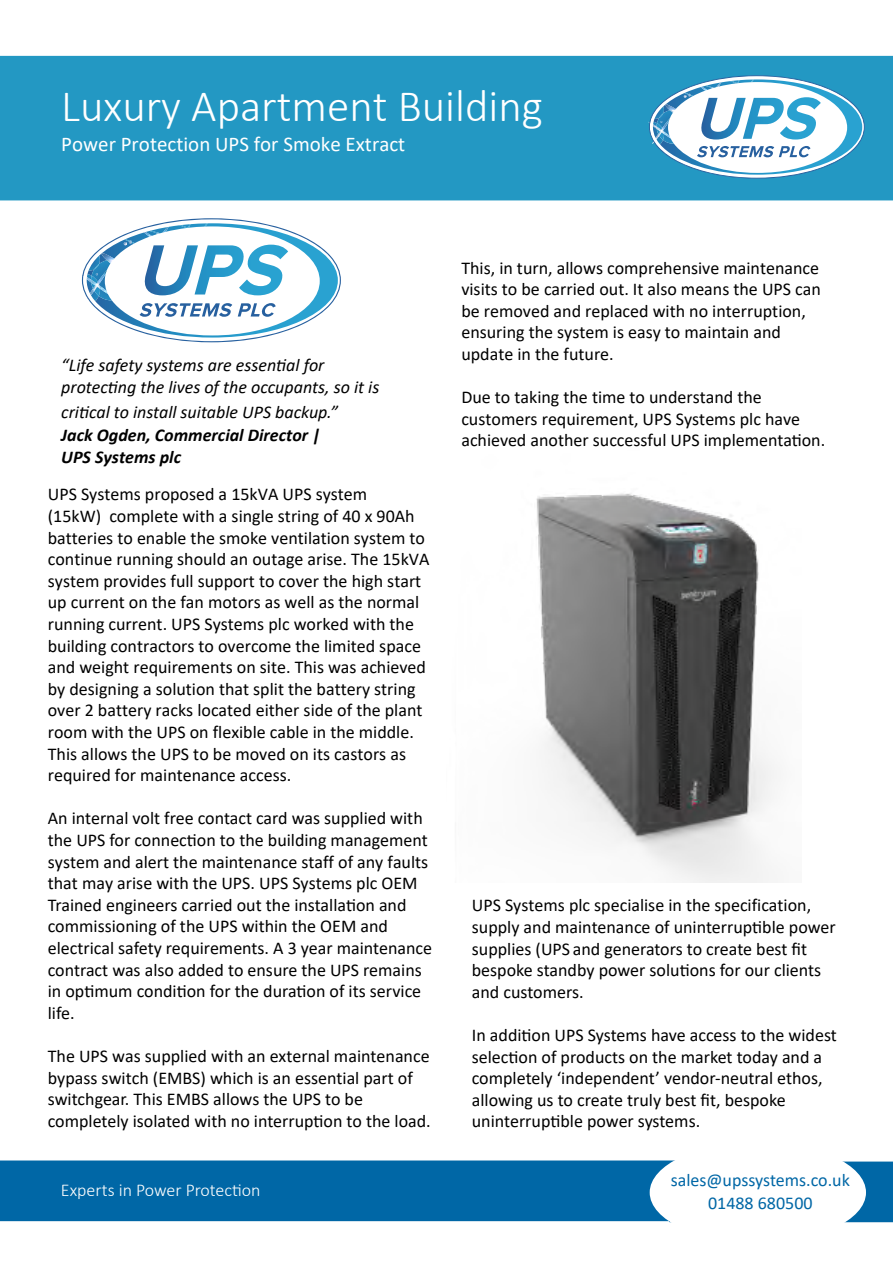
<style>
.page{position:relative;width:893px;height:1263px;background:#fff}
.page>*{position:absolute;margin:0;border:0;box-sizing:border-box;transform-origin:0 0}
.t1{font:300 45px "Calibri";color:#fff}
.t2{font:21px "Calibri";color:#fff}
.t3{font:18px/21.6px "Calibri";color:#000}
.t4{font:italic 18px/22.2px "Calibri";color:#000}
.t5{font:italic 700 18px/22.2px "Calibri";color:#000}
.t6{font:18px/22.5px "Calibri";color:#0067a6;text-align:center}
.t7{font:300 18px "Calibri";color:#fff}
</style>
<div class="page">
<div style="left:0;top:56px;width:893px;height:144px;background:#2398c3"></div>
<svg style="left:648px;top:75px;width:217px;height:104px"></svg>
<div style="left:0;top:1160px;width:893px;height:62px;background:#0067a6"></div>
<div style="left:650px;top:1142px;width:216px;height:101px;background:#fff;border-radius:50%"></div>
<img style="left:536px;top:493px;width:241px;height:389px">
<svg style="left:81px;top:218px;width:260px;height:124px"></svg>
<h1 class="t1" style="left:61px;top:78px;width:483px">Luxury Apartment Building</h1>
<p class="t2" style="left:61px;top:129px;width:345px">Power Protection UPS for Smoke Extract</p>
<p class="t4" style="left:61px;top:353px;width:320px">“Life safety systems are essential for protecting the lives of the occupants, so it is</p>
<p class="t4" style="left:61px;top:400px;width:278px">critical to install suitable UPS backup.”</p>
<p class="t5" style="left:61px;top:423px;width:261px">Jack Ogden, Commercial Director |<br>UPS Systems plc</p>
<p class="t3" style="left:48px;top:483px;width:383px">UPS Systems proposed a 15kVA UPS system<br>(15kW) complete with a single string of 40 x 90Ah batteries to enable the smoke ventilation system to continue running should an outage arise. The 15kVA system provides full support to cover the high start up current on the fan motors as well as the normal running current. UPS Systems plc worked with the building contractors to overcome the limited space and weight requirements on site. This was achieved by designing a solution that split the battery string over 2 battery racks located either side of the plant room with the UPS on flexible cable in the middle.<br>This allows the UPS to be moved on its castors as required for maintenance access.</p>
<p class="t3" style="left:48px;top:807px;width:386px">An internal volt free contact card was supplied with the UPS for connection to the building management system and alert the maintenance staff of any faults that may arise with the UPS. UPS Systems plc OEM Trained engineers carried out the installation and commissioning of the UPS within the OEM and electrical safety requirements. A 3 year maintenance contract was also added to ensure the UPS remains in optimum condition for the duration of its service life.</p>
<p class="t3" style="left:48px;top:1045px;width:384px">The UPS was supplied with an external maintenance bypass switch (EMBS) which is an essential part of switchgear. This EMBS allows the UPS to be completely isolated with no interruption to the load.</p>
<p class="t3" style="left:461px;top:256px;width:361px">This, in turn, allows comprehensive maintenance visits to be carried out. It also means the UPS can be removed and replaced with no interruption, ensuring the system is easy to maintain and update in the future.</p>
<p class="t3" style="left:461px;top:386px;width:365px">Due to taking the time to understand the customers requirement, UPS Systems plc have achieved another successful UPS implementation.</p>
<p class="t3" style="left:472px;top:894px;width:365px">UPS Systems plc specialise in the specification, supply and maintenance of uninterruptible power supplies (UPS and generators to create best fit bespoke standby power solutions for our clients and customers.</p>
<p class="t3" style="left:472px;top:1024px;width:367px">In addition UPS Systems have access to the widest selection of products on the market today and a completely ‘independent’ vendor-neutral ethos, allowing us to create truly best fit, bespoke uninterruptible power systems.</p>
<p class="t7" style="left:61px;top:1179px;width:201px">Experts in Power Protection</p>
<p class="t6" style="left:671px;top:1169px;width:181px">sales@upssystems.co.uk<br>01488 680500</p>
</div>
